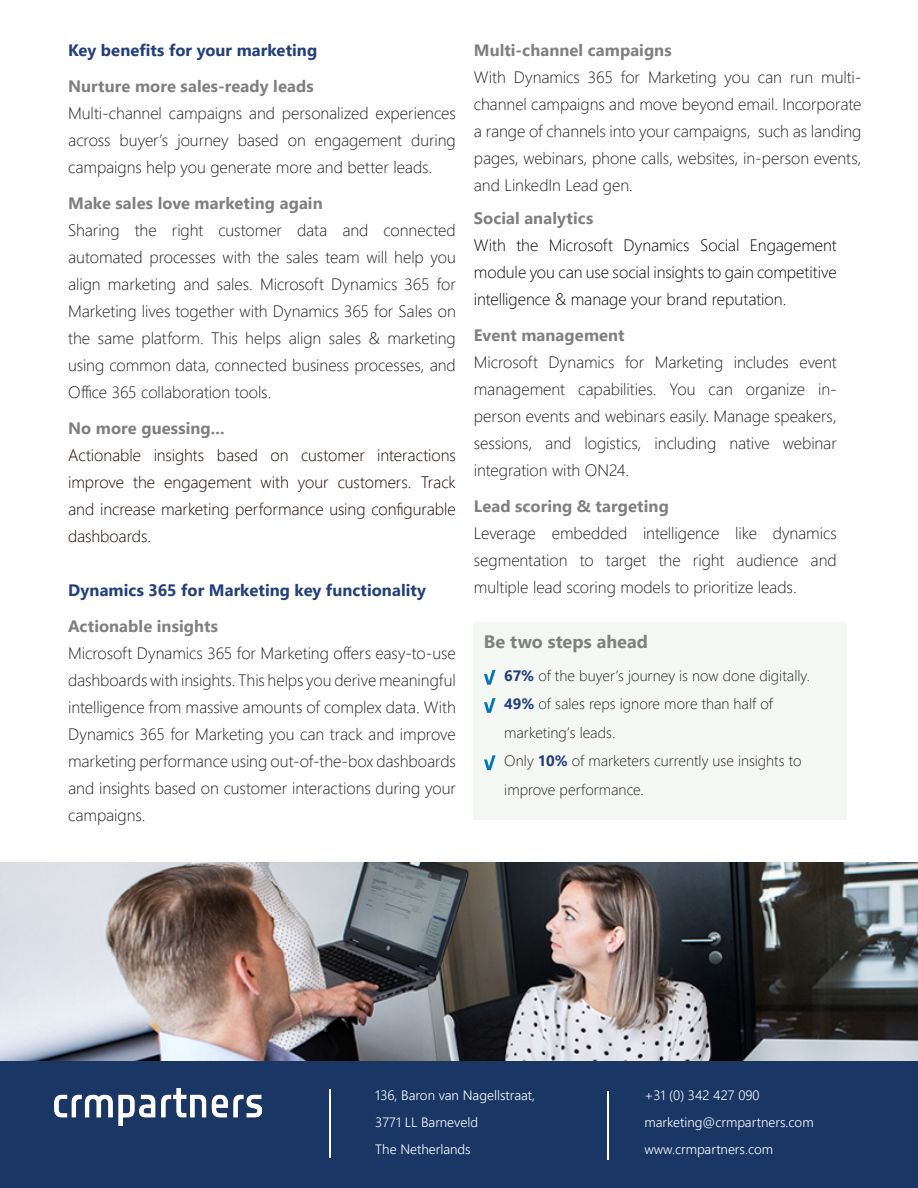
<style>
.page{position:relative;width:918px;height:1188px;background:#fff}
.page>*{position:absolute;margin:0;border:0;box-sizing:border-box;transform-origin:0 0}
.t1{font:700 18px "Segoe UI";color:#7f807f}
.t2{font:300 16.5px/27px "Segoe UI";letter-spacing:-.005em;color:#231f20;text-align:justify}
.t3{font:700 16.5px "Segoe UI";letter-spacing:.005em;color:#7f807f}
.t4{font:300 16.5px/27px "Segoe UI";letter-spacing:-.005em;color:#210000;text-align:justify}
.t5{font:300 16.5px/27px "Segoe UI";letter-spacing:-.005em;color:#040503;text-align:justify}
.t6{font:700 16.5px "Segoe UI";letter-spacing:.005em;color:#213f7c}
.t7{font:300 15px/28.5px "Segoe UI";color:#231f20}
.t8{font:300 13.5px/27px "Segoe UI";color:#fff}
.s1{font-weight:700;color:#223f7c}
</style>
<div class="page">
<img style="left:0;top:862px;width:918px;height:198px">
<div style="left:474px;top:622px;width:373px;height:198px;background:#f5f7f5"></div>
<svg style="left:484px;top:698px;width:12px;height:15px"></svg>
<svg style="left:484px;top:670px;width:12px;height:15px"></svg>
<svg style="left:484px;top:755px;width:12px;height:15px"></svg>
<div style="left:0;top:1060px;width:918px;height:128px;background:#1a3664"></div>
<hr style="left:330px;top:1089px;width:1px;height:69px;background:#fff">
<hr style="left:607px;top:1091px;width:2px;height:68px;background:#fff">
<p class="t6" style="left:68px;top:34px;width:251px">Key benefits for your marketing</p>
<p class="t3" style="left:68px;top:70px;width:247px">Nurture more sales-ready leads</p>
<p class="t2" style="left:68px;top:98px;width:389px">Multi-channel campaigns and personalized experiences across buyer’s journey based on engagement during campaigns help you generate more and better leads.</p>
<p class="t3" style="left:68px;top:187px;width:256px">Make sales love marketing again</p>
<p class="t2" style="left:68px;top:215px;width:389px">Sharing the right customer data and connected automated processes with the sales team will help you align marketing and sales. Microsoft Dynamics 365 for Marketing lives together with Dynamics 365 for Sales on the same platform. This helps align sales &amp; marketing using common data, connected business processes, and Office 365 collaboration tools.</p>
<p class="t3" style="left:68px;top:412px;width:158px">No more guessing...</p>
<p class="t4" style="left:68px;top:440px;width:389px">Actionable insights based on customer interactions improve the engagement with your customers. Track and increase marketing performance using configurable dashboards.</p>
<p class="t6" style="left:68px;top:574px;width:359px">Dynamics 365 for Marketing key functionality</p>
<p class="t3" style="left:68px;top:610px;width:151px">Actionable insights</p>
<p class="t2" style="left:68px;top:638px;width:389px">Microsoft Dynamics 365 for Marketing offers easy-to-use dashboards with insights. This helps you derive meaningful intelligence from massive amounts of complex data. With Dynamics 365 for Marketing you can track and improve marketing performance using out-of-the-box dashboards and insights based on customer interactions during your campaigns.</p>
<p class="t3" style="left:474px;top:34px;width:199px">Multi-channel campaigns</p>
<p class="t2" style="left:474px;top:62px;width:389px">With Dynamics 365 for Marketing you can run multi&shy;channel campaigns and move beyond email. Incorporate a range of channels into your campaigns, such as landing pages, webinars, phone calls, websites, in-person events, and LinkedIn Lead gen.</p>
<p class="t3" style="left:474px;top:202px;width:121px">Social analytics</p>
<p class="t5" style="left:474px;top:230px;width:364px">With the Microsoft Dynamics Social Engagement module you can use social insights to gain competitive intelligence &amp; manage your brand reputation.</p>
<p class="t3" style="left:474px;top:319px;width:152px">Event management</p>
<p class="t2" style="left:474px;top:347px;width:364px">Microsoft Dynamics for Marketing includes event management capabilities. You can organize in&shy;person events and webinars easily. Manage speakers, sessions, and logistics, including native webinar integration with ON24.</p>
<p class="t3" style="left:474px;top:490px;width:197px">Lead scoring &amp; targeting</p>
<p class="t2" style="left:474px;top:518px;width:364px">Leverage embedded intelligence like dynamics segmentation to target the right audience and multiple lead scoring models to prioritize leads.</p>
<p class="t1" style="left:484px;top:625px;width:165px">Be two steps ahead</p>
<p class="t7" style="left:504px;top:660px;width:307px"><span class="s1">67%</span> of the buyer’s journey is now done digitally.</p>
<p class="t7" style="left:504px;top:688px;width:270px"><span class="s1">49%</span> of sales reps ignore more than half of marketing’s leads.</p>
<p class="t7" style="left:504px;top:745px;width:299px">Only <span class="s1">10%</span> of marketers currently use insights to improve performance.</p>
<p class="t8" style="left:375px;top:1081px;width:161px">136, Baron van Nagellstraat,<br>3771 LL Barneveld</p>
<p class="t8" style="left:375px;top:1135px;width:97px">The Netherlands</p>
<p class="t8" style="left:375px;top:1081px;width:167px">Baron van Nagellstraat 136m</p>
<p class="t8" style="left:735px;top:1081px;width:9px">0</p>
<p class="t8" style="left:644px;top:1108px;width:135px">info@crmpartners.com</p>
<p class="t8" style="left:644px;top:1081px;width:117px">+31 (0) 342 427 090</p>
<p class="t8" style="left:644px;top:1108px;width:171px">marketing@crmpartners.com</p>
<p class="t8" style="left:644px;top:1135px;width:130px">www.crmpartners.com</p>
</div>
